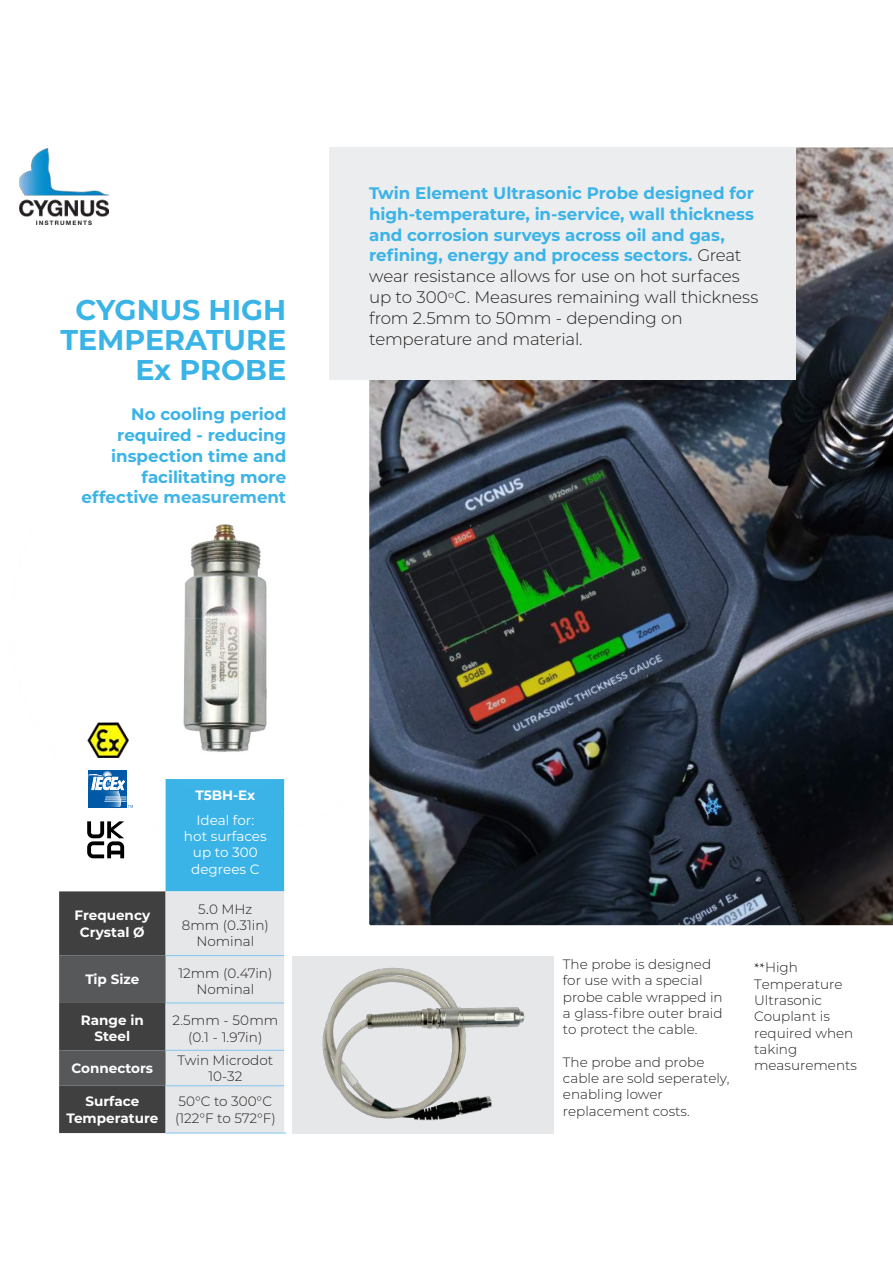
<style>
.page{position:relative;width:893px;height:1263px;background:#fff}
.page>*{position:absolute;margin:0;border:0;box-sizing:border-box;transform-origin:0 0}
.t1{font:700 28.65px/30.3px "Montserrat";color:#3ab3e7;text-align:right}
.t2{font:700 16.65px/20.9px "Montserrat";letter-spacing:-.005em;color:#3ab3e7}
.t3{font:300 13.5px/16.2px "Montserrat";color:#221f1f;text-align:center}
.t4{font:700 13.5px/16.2px "Montserrat";color:#fff;text-align:center}
.t5{font:13.5px/16.2px "Montserrat";color:#fff;text-align:center}
.s1{font-weight:300;color:#221f1f}
.s2{font-size:16.65px}
.s3{font-family:"Minion Pro";font-weight:400}
</style>
<div class="page">
<img style="left:19px;top:149px;width:90px;height:76px">
<img style="left:369px;top:147px;width:524px;height:778px">
<div style="left:329px;top:147px;width:466px;height:233px;background:#ecedee"></div>
<hr style="left:166px;top:1133px;width:120px;height:1px;background:#80c5ed">
<img style="left:87px;top:491px;width:388px;height:422px">
<div style="left:293px;top:956px;width:261px;height:177px;background:#e6e7e8"></div>
<img style="left:322px;top:968px;width:203px;height:153px">
<img style="left:88px;top:722px;width:41px;height:36px">
<svg style="left:59px;top:770px;width:226px;height:363px;background:#97acb7"></svg>
<h1 class="t1" style="left:60px;top:296px;width:227px">CYGNUS HIGH<br>TEMPERATURE<br>Ex PROBE</h1>
<p class="t2" style="left:82px;top:405px;width:206px;text-align:right">No cooling period required - reducing inspection time and facilitating more effective measurement</p>
<p class="t2" style="left:369px;top:184px;width:391px">Twin Element Ultrasonic Probe designed for high-temperature, in-service, wall thickness and corrosion surveys across oil and gas, refining, energy and process sectors. <span class="s1">Great wear resistance allows for use on hot surfaces up to 300</span><sup>o</sup><span class="s1">C. Measures remaining wall thickness from 2.5mm to 50mm - depending on temperature and material.</span></p>
<p class="t4" style="left:195px;top:788px;width:61px">T5BH-Ex</p>
<p class="t5" style="left:184px;top:813px;width:84px">Ideal for: hot surfaces up to 300 degrees C</p>
<p class="t4" style="left:75px;top:908px;width:77px">Frequency<br>Crystal Ø</p>
<p class="t3" style="left:182px;top:902px;width:88px">5<span class="s2">.</span>0 MHz<br>8mm (0<span class="s2">.</span>31in)<br>Nominal</p>
<p class="t4" style="left:85px;top:972px;width:56px">Tip Size</p>
<p class="t3" style="left:178px;top:966px;width:96px">12mm (0<span class="s2">.</span>47in)<br>Nominal</p>
<p class="t4" style="left:81px;top:1013px;width:65px">Range in<br>Steel</p>
<p class="t3" style="left:172px;top:1013px;width:107px;line-height:16.6px">2.5mm - 50mm (0.1 - 1.97in)</p>
<p class="t4" style="left:72px;top:1061px;width:83px">Connectors</p>
<p class="t3" style="left:178px;top:1053px;width:97px">Twin Microdot<br>10-32</p>
<p class="t4" style="left:66px;top:1094px;width:93px">Surface<br>Temperature</p>
<p class="t3" style="left:175px;top:1095px;width:102px;text-align:left">50°C to 300°C (122°F to 572°F)</p>
<p class="t3" style="left:563px;top:957px;width:161px;text-align:left">The probe is designed for use with a special probe cable wrapped in a glass-fibre outer braid to protect the cable.</p>
<p class="t3" style="left:563px;top:1055px;width:168px;text-align:left">The probe and probe cable are sold seperately, enabling lower replacement costs.</p>
<p class="t3" style="left:754px;top:961px;width:104px;text-align:left"><span class="s3">**</span>High<br>Temperature<br>Ultrasonic<br>Couplant is required when taking measurements</p>
</div>
